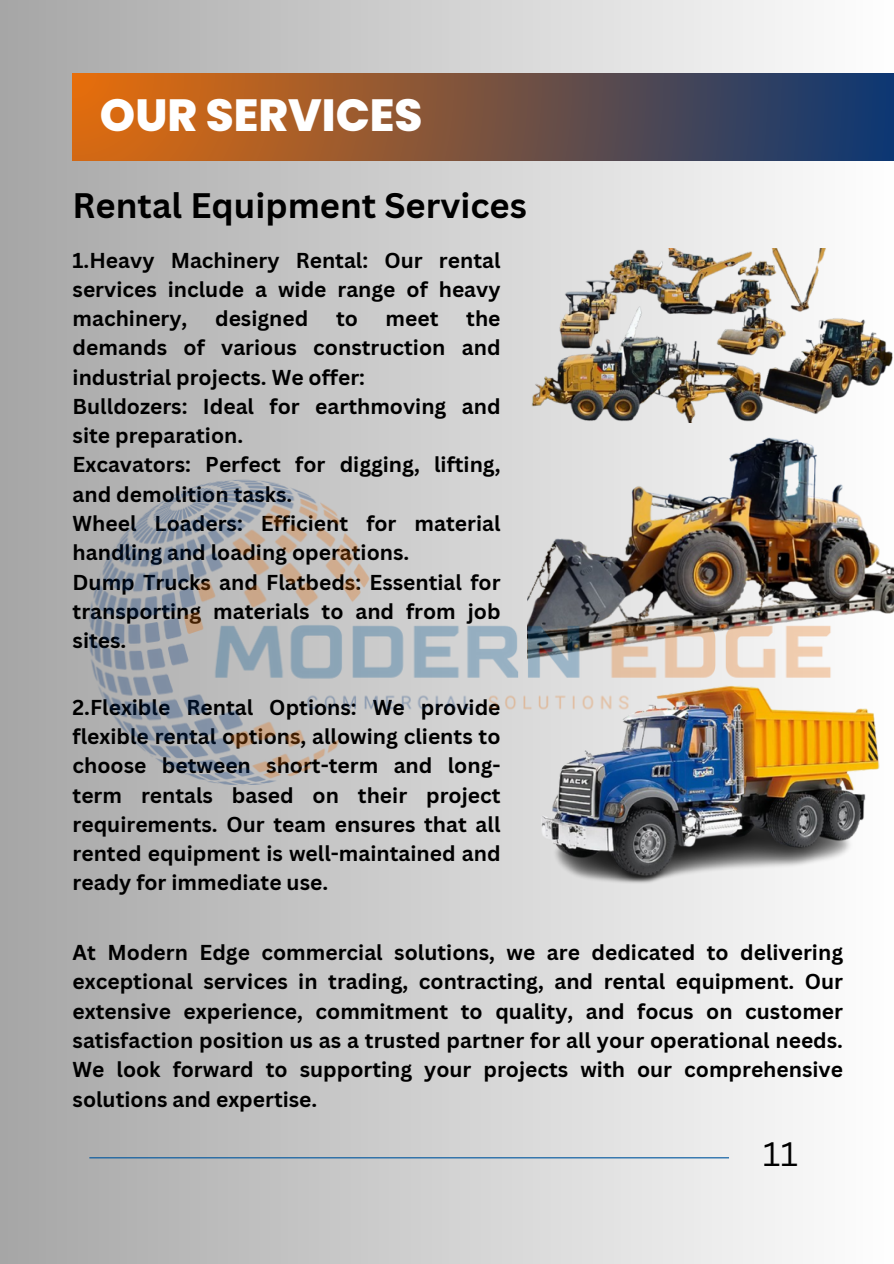
<style>
.page{position:relative;width:894px;height:1264px;background:#fff}
.page>*{position:absolute;margin:0;border:0;box-sizing:border-box;transform-origin:0 0}
.t1{font:800 45px "Poppins";color:#fff}
.t2{font:700 34.5px "Canva Sans";color:#000}
.t3{font:33px "Canva Sans";color:#000}
.t4{font:700 21px/29.2px "Canva Sans";color:#000;text-align:justify}
</style>
<div class="page">
<div style="left:0;top:0;width:893px;height:1263px;background:linear-gradient(to right,#a5a5a5,#fefefe)"></div>
<hr style="left:89px;top:1157px;width:639px;height:1px;background:#00569e">
<div style="left:73px;top:74px;width:820px;height:87px;background:linear-gradient(to right,#e56d0c,#0d3773)"></div>
<img style="left:0;top:185px;width:893px;height:893px">
<p class="t1" style="left:100px;top:84px;width:324px">OUR SERVICES</p>
<p class="t2" style="left:73px;top:181px;width:455px">Rental Equipment Services</p>
<h1 class="t4" style="left:73px;top:245px;width:429px">1.Heavy Machinery Rental: Our rental services include a wide range of heavy machinery,</h1>
<h1 class="t4" style="left:215px;top:303px;width:95px">designed</h1>
<h1 class="t4" style="left:336px;top:303px;width:23px">to</h1>
<h1 class="t4" style="left:385px;top:303px;width:54px">meet</h1>
<h1 class="t4" style="left:73px;top:303px;width:429px;text-indent:393px">the demands of various construction and industrial projects. We offer:</h1>
<h2 class="t4" style="left:73px;top:391px;width:429px">Bulldozers: Ideal for earthmoving and site preparation.</h2>
<p class="t4" style="left:73px;top:449px;width:429px">Excavators: Perfect for digging, lifting, and demolition tasks.</p>
<p class="t4" style="left:73px;top:508px;width:429px">Wheel Loaders: Efficient for material handling and loading operations.</p>
<p class="t4" style="left:73px;top:566px;width:429px">Dump Trucks and Flatbeds: Essential for transporting materials to and from job sites.</p>
<p class="t4" style="left:73px;top:692px;width:429px">2.Flexible Rental Options: We provide flexible rental options, allowing clients to choose between short-term and long&shy;term rentals based on their project requirements. Our team ensures that all rented equipment is well-maintained and ready for immediate use.</p>
<p class="t4" style="left:73px;top:937px;width:771px">At Modern Edge commercial solutions, we are dedicated to delivering exceptional services in trading, contracting, and rental equipment. Our extensive experience, commitment to quality, and focus on customer satisfaction position us as a trusted partner for all your operational needs.<br>We look forward to supporting your projects with our comprehensive solutions and expertise.</p>
<p class="t3" style="left:762px;top:1130px;width:37px">11</p>
</div>
